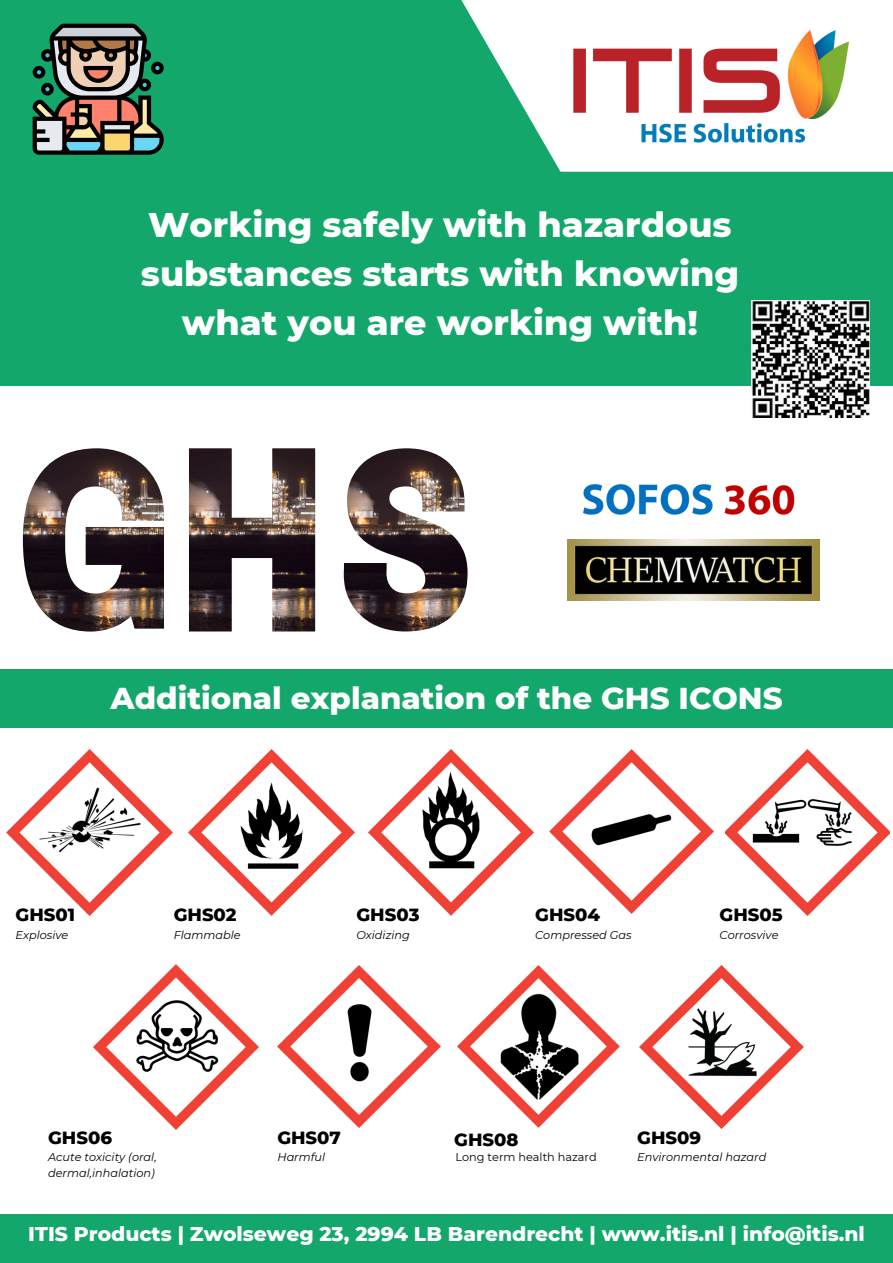
<style>
.page{position:relative;width:893px;height:1263px;background:#fff}
.page>*{position:absolute;margin:0;border:0;box-sizing:border-box;transform-origin:0 0}
.t1{font:800 34.95px/48.9px "Montserrat";color:#fff;text-align:center}
.t2{font:800 30.83px "Montserrat";color:#fff}
.t3{font:800 20.25px "Montserrat";color:#fff}
.t4{font:800 17.92px "Montserrat";color:#000}
.t5{font:italic 11.32px "Montserrat";color:#000}
.t6{font:11.32px "Montserrat";color:#000}
</style>
<div class="page">
<div style="left:0;top:0;width:893px;height:386px;background:#14a76c"></div>
<div style="left:0;top:669px;width:893px;height:59px;background:#14a76c"></div>
<img style="left:7px;top:749px;width:166px;height:166px">
<img style="left:189px;top:749px;width:165px;height:166px">
<img style="left:368px;top:749px;width:166px;height:166px">
<img style="left:549px;top:749px;width:164px;height:164px">
<img style="left:725px;top:749px;width:164px;height:166px">
<img style="left:93px;top:964px;width:165px;height:166px">
<img style="left:277px;top:965px;width:163px;height:162px">
<img style="left:457px;top:965px;width:162px;height:162px">
<img style="left:640px;top:965px;width:163px;height:164px">
<img style="left:751px;top:300px;width:118px;height:118px">
<svg style="left:461px;top:0;width:432px;height:172px;fill:#fff"></svg>
<img style="left:567px;top:30px;width:282px;height:118px">
<svg style="left:33px;top:24px;width:131px;height:131px"></svg>
<img style="left:23px;top:448px;width:141px;height:183px">
<img style="left:189px;top:448px;width:126px;height:183px">
<img style="left:344px;top:448px;width:123px;height:183px">
<img style="left:567px;top:484px;width:242px;height:56px">
<img style="left:567px;top:540px;width:252px;height:61px">
<div style="left:0;top:1214px;width:893px;height:49px;background:#14a76c"></div>
<h2 class="t1" style="left:141px;top:200px;width:599px">Working safely with hazardous substances starts with knowing what you are working with!</h2>
<p class="t2" style="left:110px;top:679px;width:673px">Additional explanation of the GHS ICONS</p>
<h4 class="t4" style="left:16px;top:903px;width:61px">GHS01</h4>
<p class="t4" style="left:174px;top:903px;width:64px">GHS02</p>
<h4 class="t4" style="left:356px;top:903px;width:65px">GHS03</h4>
<p class="t4" style="left:535px;top:903px;width:66px">GHS04</p>
<h4 class="t4" style="left:719px;top:903px;width:65px">GHS05</h4>
<p class="t5" style="left:174px;top:928px;width:68px">Flammable</p>
<h4 class="t5" style="left:356px;top:928px;width:55px">Oxidizing</h4>
<p class="t5" style="left:535px;top:928px;width:98px">Compressed Gas</p>
<p class="t5" style="left:719px;top:928px;width:60px">Corrosvive</p>
<p class="t5" style="left:16px;top:928px;width:54px">Explosive</p>
<p class="t4" style="left:48px;top:1126px;width:65px">GHS06</p>
<p class="t4" style="left:277px;top:1126px;width:65px">GHS07</p>
<p class="t4" style="left:454px;top:1128px;width:66px">GHS08</p>
<h4 class="t4" style="left:637px;top:1126px;width:65px">GHS09</h4>
<p class="t5" style="left:48px;top:1150px;width:110px">Acute toxicity (oral,</p>
<p class="t5" style="left:48px;top:1166px;width:108px">dermal,inhalation)</p>
<h4 class="t5" style="left:277px;top:1150px;width:49px">Harmful</h4>
<p class="t6" style="left:455px;top:1150px;width:143px">Long term health hazard</p>
<p class="t5" style="left:637px;top:1150px;width:131px">Environmental hazard</p>
<p class="t3" style="left:28px;top:1221px;width:838px">ITIS Products | Zwolseweg 23, 2994 LB Barendrecht | www.itis.nl | info@itis.nl</p>
</div>
